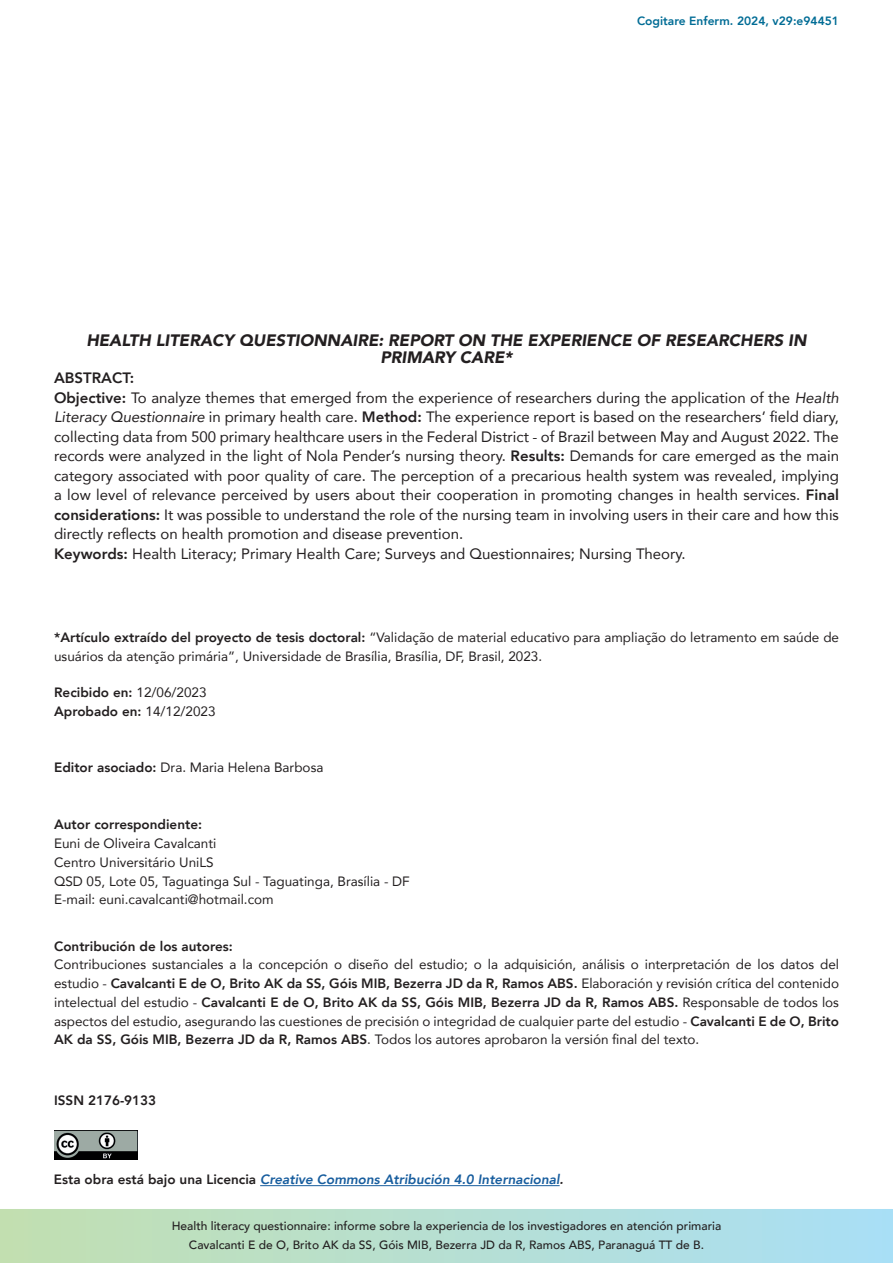
<style>
.page{position:relative;width:893px;height:1263px;background:#fff}
.page>*{position:absolute;margin:0;border:0;box-sizing:border-box;transform-origin:0 0}
.t1{font:italic 900 16.5px/16.5px "Avenir";color:#231f20;text-align:center}
.t2{font:15px/19.5px "Avenir";color:#231f20;text-align:justify}
.t3{font:800 15px "Avenir";color:#231f20}
.Correspondentes{font:13.5px/18.8px "Avenir";color:#231f20;text-align:justify}
.Legenda{font:13.5px/18.8px "Avenir";color:#231f20}
.Correspondentes-2{font:800 13.5px "Avenir";color:#231f20}
.t4{font:italic 800 13.5px "Avenir";color:#175d9e}
.Legenda-2{font:800 13.5px "Avenir";color:#231f20}
.t5{font:500 12px/18.6px "Avenir";color:#231f20;text-align:center}
.t6{font:800 12px "Avenir";color:#006c95}
.s1{font-weight:800}
.s2{font-style:italic}
.s3{font-weight:400}
.s4{font-style:normal;color:#231f20}
.s5{color:#231f20}
</style>
<div class="page">
<svg style="left:0;top:1209px;width:893px;height:54px;background:#b6dfd2"></svg>
<img style="left:55px;top:1130px;width:83px;height:29px">
<hr style="left:260px;top:1185px;width:300px;height:1px;background:#175d9e">
<p class="t6" style="left:637px;top:10px;width:203px">Cogitare Enferm. 2024, v29:e94451</p>
<p class="t1" style="left:86px;top:332px;width:722px">HEALTH LITERACY QUESTIONNAIRE: REPORT ON THE EXPERIENCE OF RESEARCHERS IN<br>PRIMARY CARE*</p>
<p class="t3" style="left:54px;top:364px;width:82px">ABSTRACT:</p>
<p class="t2" style="left:54px;top:387px;width:786px"><span class="s1">Objective:</span> To analyze themes that emerged from the experience of researchers during the application of the <span class="s2">Health Literacy Questionnaire</span> in primary health care. <span class="s1">Method:</span> The experience report is based on the researchers’ field diary, collecting data from 500 primary healthcare users in the Federal District - of Brazil between May and August 2022. The records were analyzed in the light of Nola Pender’s nursing theory. <span class="s1">Results:</span> Demands for care emerged as the main category associated with poor quality of care. The perception of a precarious health system was revealed, implying a low level of relevance perceived by users about their cooperation in promoting changes in health services. <span class="s1">Final considerations:</span> It was possible to understand the role of the nursing team in involving users in their care and how this directly reflects on health promotion and disease prevention.</p>
<p class="t2" style="left:54px;top:543px;width:633px"><span class="s1">Keywords:</span> Health Literacy; Primary Health Care; Surveys and Questionnaires; Nursing Theory.</p>
<p class="Legenda" style="left:54px;top:627px;width:786px"><span class="s1">*Artículo extraído del proyecto de tesis doctoral:</span> “Validação de material educativo para ampliação do letramento em saúde de usuários da atenção primária”, Universidade de Brasília, Brasília, DF, Brasil, 2023.</p>
<p class="Correspondentes-2" style="left:54px;top:680px;width:154px">Recibido en: <span class="s3">12/06/2023</span></p>
<p class="Correspondentes-2" style="left:54px;top:699px;width:163px">Aprobado en: <span class="s3">14/12/2023</span></p>
<p class="Correspondentes" style="left:54px;top:758px;width:271px"><span class="s1">Editor asociado:</span> Dra. Maria Helena Barbosa</p>
<p class="Correspondentes-2" style="left:54px;top:812px;width:149px">Autor correspondiente:</p>
<p class="Correspondentes" style="left:54px;top:834px;width:164px">Euni de Oliveira Cavalcanti</p>
<p class="Correspondentes" style="left:54px;top:852px;width:161px">Centro Universitário UniLS</p>
<p class="Correspondentes" style="left:54px;top:871px;width:357px">QSD 05, Lote 05, Taguatinga Sul - Taguatinga, Brasília - DF</p>
<p class="Correspondentes" style="left:54px;top:890px;width:221px">E-mail: euni.cavalcanti@hotmail.com</p>
<p class="Correspondentes-2" style="left:54px;top:933px;width:180px">Contribución de los autores:</p>
<p class="Correspondentes" style="left:54px;top:955px;width:786px">Contribuciones sustanciales a la concepción o diseño del estudio; o la adquisición, análisis o interpretación de los datos del estudio - <span class="s1">Cavalcanti E de O, Brito AK da SS, Góis MIB, Bezerra JD da R, Ramos ABS.</span> Elaboración y revisión crítica del contenido intelectual del estudio - <span class="s1">Cavalcanti E de O, Brito AK da SS, Góis MIB, Bezerra JD da R, Ramos ABS.</span> Responsable de todos los aspectos del estudio, asegurando las cuestiones de precisión o integridad de cualquier parte del estudio - <span class="s1">Cavalcanti E de O, Brito AK da SS, Góis MIB, Bezerra JD da R, Ramos ABS</span>. Todos los autores aprobaron la versión final del texto.</p>
<p class="Legenda-2" style="left:54px;top:1088px;width:104px">ISSN 2176-9133</p>
<p class="t4" style="left:54px;top:1171px;width:511px"><span class="s4">Esta obra está bajo una Licencia</span> Creative Commons Atribución 4.0 Internacional<span class="s5">.</span></p>
<p class="t5" style="left:172px;top:1216px;width:551px">Health literacy questionnaire: informe sobre la experiencia de los investigadores en atención primaria<br>Cavalcanti E de O, Brito AK da SS, Góis MIB, Bezerra JD da R, Ramos ABS, Paranaguá TT de B.</p>
</div>
